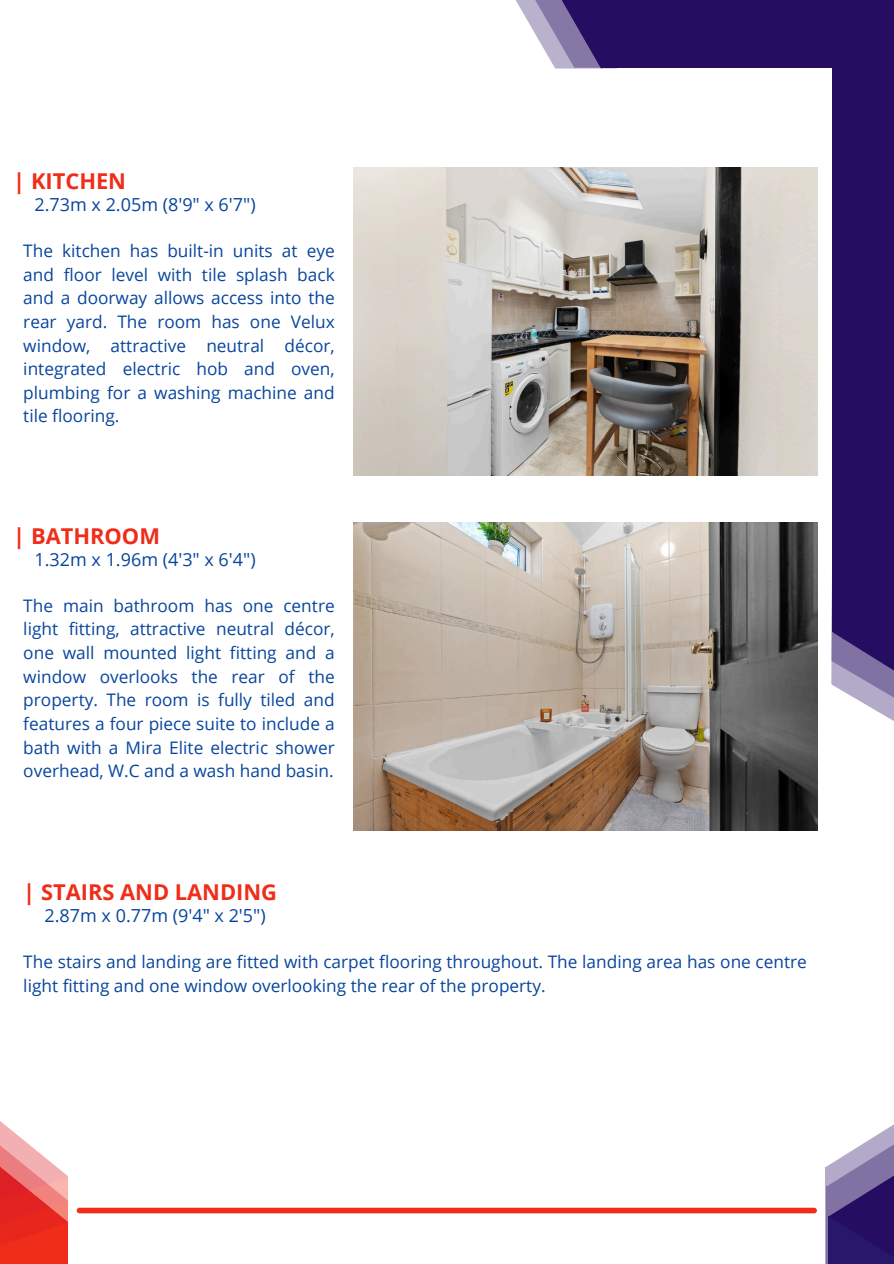
<style>
.page{position:relative;width:894px;height:1264px;background:#fff}
.page>*{position:absolute;margin:0;border:0;box-sizing:border-box;transform-origin:0 0}
.t1{font:700 21.9px "Open Sans";color:#ef2d19}
.t2{font:18px "Open Sans";color:#08459d}
.t3{font:17.25px/23.7px "Open Sans";color:#08459d;text-align:justify}
</style>
<div class="page">
<svg style="left:515px;top:0;width:13px;height:21px"></svg>
<svg style="left:528px;top:0;width:27px;height:68px;fill:#b9b2cd"></svg>
<div style="left:602px;top:0;width:291px;height:68px;background:#250e62"></div>
<svg style="left:831px;top:585px;width:62px;height:136px"></svg>
<div style="left:832px;top:0;width:61px;height:631px;background:#250e62"></div>
<svg style="left:832px;top:631px;width:61px;height:60px;background:#6c5d95"></svg>
<svg style="left:555px;top:0;width:62px;height:69px"></svg>
<svg style="left:825px;top:1125px;width:68px;height:138px"></svg>
<svg style="left:0;top:1121px;width:69px;height:142px"></svg>
<div style="left:79px;top:1207px;width:735px;height:6px;background:#ef2d19"></div>
<img style="left:354px;top:168px;width:462px;height:307px">
<img style="left:354px;top:522px;width:462px;height:308px">
<p class="t1" style="left:13px;top:166px;width:114px">| KITCHEN</p>
<p class="t2" style="left:34px;top:192px;width:223px">2.73m x 2.05m (8'9" x 6'7")</p>
<h1 class="t3" style="left:23px;top:238px;width:313px">The kitchen has built-in units at eye and floor level with tile splash back and a doorway allows access into the rear yard. The room has one Velux window, attractive neutral décor, integrated electric hob and oven, plumbing for a washing machine and tile flooring.</h1>
<p class="t1" style="left:13px;top:520px;width:148px">| BATHROOM</p>
<p class="t2" style="left:34px;top:546px;width:223px">1.32m x 1.96m (4'3" x 6'4")</p>
<p class="t3" style="left:23px;top:593px;width:313px">The main bathroom has one centre light fitting, attractive neutral décor, one wall mounted light fitting and a window overlooks the rear of the property. The room is fully tiled and features a four piece suite to include a bath with a Mira Elite electric shower overhead, W.C and a wash hand basin.</p>
<p class="t1" style="left:23px;top:876px;width:255px">| STAIRS AND LANDING</p>
<h1 class="t2" style="left:45px;top:902px;width:223px">2.87m x 0.77m (9'4" x 2'5")</h1>
<p class="t3" style="left:23px;top:949px;width:784px">The stairs and landing are fitted with carpet flooring throughout. The landing area has one centre light fitting and one window overlooking the rear of the property.</p>
</div>
